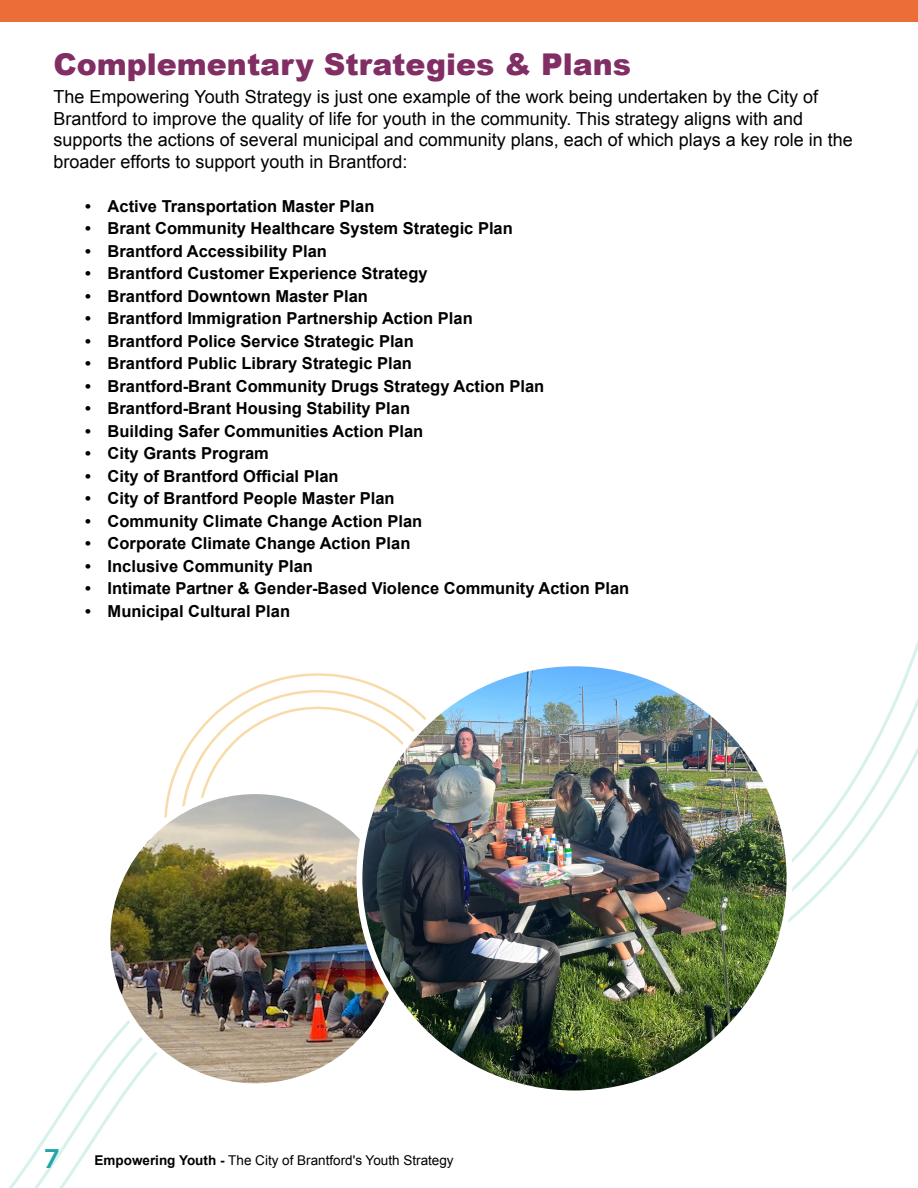
<style>
.page{position:relative;width:918px;height:1188px;background:#fff}
.page>*{position:absolute;margin:0;border:0;box-sizing:border-box;transform-origin:0 0}
.H2_-_Bold_20{font:900 30px "Arial";color:#812e64}
.t1{font:500 27px "Gotham";color:#25a4aa}
.Paragraph_-_Regular_12{font:18px/21.6px "Arial";color:#000}
.Paragraph_-_Bullet_Tabs{font:700 16.5px "Arial";color:#000}
.t2{font:13.5px "Arial";color:#000}
.s1{font-weight:700}
</style>
<div class="page">
<div style="left:0;top:0;width:918px;height:22px;background:#eb6d38"></div>
<svg style="left:9px;top:640px;width:909px;height:548px"></svg>
<img style="left:107px;top:791px;width:296px;height:295px;border-radius:148px">
<img style="left:360px;top:663px;width:430px;height:431px">
<h2 class="H2_-_Bold_20" style="left:54px;top:43px;width:579px">Complementary Strategies &amp; Plans</h2>
<p class="Paragraph_-_Regular_12" style="left:54px;top:86px;width:801px">The Empowering Youth Strategy is just one example of the work being undertaken by the City of Brantford to improve the quality of life for youth in the community. This strategy aligns with and supports the actions of several municipal and community plans, each of which plays a key role in the broader efforts to support youth in Brantford:</p>
<p class="Paragraph_-_Bullet_Tabs" style="left:85px;top:195px;width:291px">• Active Transportation Master Plan</p>
<p class="Paragraph_-_Bullet_Tabs" style="left:85px;top:218px;width:429px">• Brant Community Healthcare System Strategic Plan</p>
<p class="Paragraph_-_Bullet_Tabs" style="left:85px;top:240px;width:243px">• Brantford Accessibility Plan</p>
<p class="Paragraph_-_Bullet_Tabs" style="left:85px;top:263px;width:344px">• Brantford Customer Experience Strategy</p>
<p class="Paragraph_-_Bullet_Tabs" style="left:85px;top:285px;width:284px">• Brantford Downtown Master Plan</p>
<p class="Paragraph_-_Bullet_Tabs" style="left:85px;top:308px;width:389px">• Brantford Immigration Partnership Action Plan</p>
<p class="Paragraph_-_Bullet_Tabs" style="left:85px;top:330px;width:330px">• Brantford Police Service Strategic Plan</p>
<p class="Paragraph_-_Bullet_Tabs" style="left:85px;top:353px;width:328px">• Brantford Public Library Strategic Plan</p>
<p class="Paragraph_-_Bullet_Tabs" style="left:85px;top:375px;width:461px">• Brantford-Brant Community Drugs Strategy Action Plan</p>
<p class="Paragraph_-_Bullet_Tabs" style="left:85px;top:398px;width:327px">• Brantford-Brant Housing Stability Plan</p>
<p class="Paragraph_-_Bullet_Tabs" style="left:85px;top:420px;width:340px">• Building Safer Communities Action Plan</p>
<p class="Paragraph_-_Bullet_Tabs" style="left:85px;top:443px;width:185px">• City Grants Program</p>
<p class="Paragraph_-_Bullet_Tabs" style="left:85px;top:465px;width:255px">• City of Brantford Official Plan</p>
<p class="Paragraph_-_Bullet_Tabs" style="left:85px;top:488px;width:311px">• City of Brantford People Master Plan</p>
<p class="Paragraph_-_Bullet_Tabs" style="left:85px;top:510px;width:339px">• Community Climate Change Action Plan</p>
<p class="Paragraph_-_Bullet_Tabs" style="left:85px;top:533px;width:327px">• Corporate Climate Change Action Plan</p>
<p class="Paragraph_-_Bullet_Tabs" style="left:85px;top:555px;width:229px">• Inclusive Community Plan</p>
<p class="Paragraph_-_Bullet_Tabs" style="left:85px;top:578px;width:546px">• Intimate Partner &amp; Gender-Based Violence Community Action Plan</p>
<p class="Paragraph_-_Bullet_Tabs" style="left:85px;top:600px;width:206px">• Municipal Cultural Plan</p>
<h2 class="t1" style="left:44px;top:1141px;width:18px">7</h2>
<p class="t2" style="left:94px;top:1152px;width:361px"><span class="s1">Empowering Youth -</span> The City of Brantford's Youth Strategy</p>
</div>
